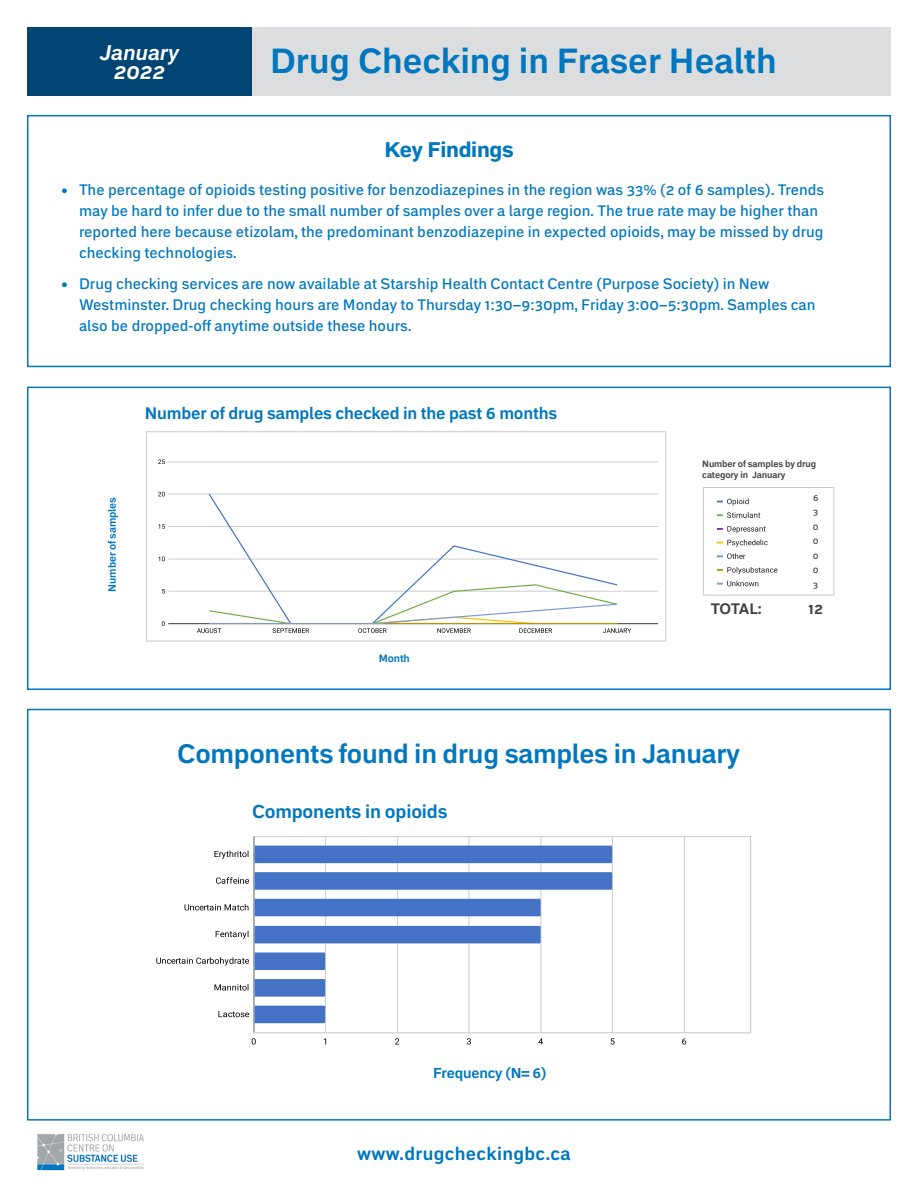
<style>
.page{position:relative;width:918px;height:1188px;background:#fff}
.page>*{position:absolute;margin:0;border:0;box-sizing:border-box;transform-origin:0 0}
.t1{font:700 34.5px "Embarcadero MVB Pro";color:#0077be}
.t2{font:700 26.4px "Embarcadero MVB Pro";letter-spacing:-.01em;color:#0077be}
.t3{font:700 expanded 21px "Embarcadero MVB Pro";letter-spacing:-.01em;color:#0077be}
.t4{font:italic 700 21px/19.5px "Embarcadero MVB Pro";color:#fff;text-align:center}
.t5{font:700 18.45px "Embarcadero MVB Pro";letter-spacing:-.01em;color:#0077be}
.t6{font:700 18px "Embarcadero MVB Pro";letter-spacing:.02em;color:#0077be}
.t7{font:700 16.5px "Embarcadero MVB Pro";letter-spacing:-.01em;color:#0077be}
.t8{font:500 15px/21px "Embarcadero MVB Pro";color:#0077be}
.t9{font:700 15px "Embarcadero MVB Pro";letter-spacing:-.035em;color:#414042}
.t10{font:700 14.25px "Embarcadero MVB Pro";letter-spacing:-.01em;color:#0077be}
.t11{font:700 10.5px "Embarcadero MVB Pro";letter-spacing:-.01em;color:#0077be}
.t12{font:700 9px/10.5px "Embarcadero MVB Pro";letter-spacing:-.01em;color:#414042}
.t13{font:500 9px/14.5px "Embarcadero MVB Pro";color:#414042;text-align:justify}
</style>
<div class="page">
<hr style="left:168px;top:623px;width:490px;height:1px;background:#333">
<hr style="left:168px;top:591px;width:490px;height:1px;background:#ccc">
<hr style="left:168px;top:559px;width:490px;height:1px;background:#ccc">
<hr style="left:168px;top:526px;width:490px;height:1px;background:#ccc">
<hr style="left:168px;top:494px;width:490px;height:1px;background:#ccc">
<hr style="left:168px;top:462px;width:490px;height:1px;background:#ccc">
<svg style="left:208px;top:493px;width:411px;height:91px"></svg>
<svg style="left:162px;top:621px;width:3px;height:5px"></svg>
<svg style="left:162px;top:589px;width:3px;height:5px"></svg>
<svg style="left:158px;top:557px;width:7px;height:4px"></svg>
<svg style="left:158px;top:524px;width:7px;height:5px"></svg>
<svg style="left:158px;top:492px;width:7px;height:4px"></svg>
<svg style="left:158px;top:459px;width:7px;height:5px"></svg>
<svg style="left:197px;top:584px;width:434px;height:49px"></svg>
<div style="left:146px;top:432px;width:520px;height:209px;border:1px solid #c7c8ca"></div>
<svg style="left:717px;top:498px;width:32px;height:8px"></svg>
<svg style="left:717px;top:512px;width:43px;height:6px"></svg>
<svg style="left:717px;top:526px;width:49px;height:7px"></svg>
<svg style="left:717px;top:540px;width:51px;height:7px"></svg>
<svg style="left:717px;top:553px;width:28px;height:6px"></svg>
<svg style="left:717px;top:567px;width:60px;height:7px"></svg>
<svg style="left:717px;top:581px;width:41px;height:5px"></svg>
<div style="left:703px;top:487px;width:131px;height:108px;border:1px solid #c7c8ca"></div>
<hr style="left:325px;top:836px;width:1px;height:197px;background:#ccc">
<hr style="left:397px;top:836px;width:1px;height:197px;background:#ccc">
<hr style="left:469px;top:836px;width:1px;height:197px;background:#ccc">
<hr style="left:541px;top:836px;width:1px;height:197px;background:#ccc">
<hr style="left:612px;top:836px;width:1px;height:197px;background:#ccc">
<hr style="left:684px;top:836px;width:1px;height:197px;background:#ccc">
<svg style="left:256px;top:979px;width:69px;height:18px"></svg>
<div style="left:256px;top:926px;width:285px;height:17px;background:#4472c4"></div>
<div style="left:256px;top:899px;width:285px;height:17px;background:#4472c4"></div>
<div style="left:256px;top:846px;width:356px;height:17px;background:#4472c4"></div>
<svg style="left:218px;top:1006px;width:107px;height:17px"></svg>
<svg style="left:214px;top:984px;width:34px;height:7px"></svg>
<svg style="left:156px;top:952px;width:169px;height:18px"></svg>
<svg style="left:216px;top:931px;width:32px;height:8px"></svg>
<svg style="left:185px;top:904px;width:63px;height:6px"></svg>
<svg style="left:216px;top:872px;width:396px;height:18px;background:#5780c8"></svg>
<svg style="left:214px;top:851px;width:34px;height:8px"></svg>
<svg style="left:252px;top:1038px;width:4px;height:7px"></svg>
<svg style="left:395px;top:1038px;width:4px;height:6px"></svg>
<svg style="left:467px;top:1038px;width:4px;height:7px"></svg>
<svg style="left:538px;top:1038px;width:5px;height:6px"></svg>
<svg style="left:611px;top:1038px;width:4px;height:7px"></svg>
<svg style="left:682px;top:1038px;width:4px;height:7px"></svg>
<div style="left:254px;top:836px;width:497px;height:197px;border:1px solid #c7c8ca"></div>
<div style="left:233px;top:27px;width:658px;height:69px;background:#dcddde"></div>
<div style="left:27px;top:27px;width:225px;height:69px;background:#004574"></div>
<img style="left:37px;top:1134px;width:107px;height:37px">
<div style="left:27px;top:115px;width:864px;height:252px;border:2px solid #0077be"></div>
<div style="left:27px;top:387px;width:864px;height:303px;border:2px solid #0077be"></div>
<div style="left:27px;top:709px;width:864px;height:412px;border:2px solid #0077be"></div>
<h3 class="t4" style="left:100px;top:42px;width:81px">January<br>2022</h3>
<h1 class="t1" style="left:270px;top:36px;width:508px">Drug Checking in Fraser Health</h1>
<h3 class="t3" style="left:385px;top:135px;width:131px">Key Findings</h3>
<p class="t8" style="left:79px;top:179px;width:747px;text-indent:-18px">• The percentage of opioids testing positive for benzodiazepines in the region was 33% (2 of 6 samples). Trends may be hard to infer due to the small number of samples over a large region. The true rate may be higher than reported here because etizolam, the predominant benzodiazepine in expected opioids, may be missed by drug checking technologies.</p>
<p class="t8" style="left:79px;top:273px;width:738px;text-indent:-18px">• Drug checking services are now available at Starship Health Contact Centre (Purpose Society) in New<br>Westminster. Drug checking hours are Monday to Thursday 1:30–9:30pm, Friday 3:00–5:30pm. Samples can also be dropped-off anytime outside these hours.</p>
<p class="t7" style="left:145px;top:401px;width:414px">Number of drug samples checked in the past 6 months</p>
<p class="t11" style="left:105px;top:592px;width:96px;rotate:-90deg">Number of samples</p>
<p class="t11" style="left:379px;top:650px;width:33px">Month</p>
<p class="t12" style="left:702px;top:459px;width:115px">Number of samples by drug category in January</p>
<p class="t13" style="left:813px;top:490px;width:7px">6<br>3<br>0<br>0<br>0<br>0<br>3</p>
<p class="t9" style="left:711px;top:598px;width:53px">TOTAL:</p>
<p class="t9" style="left:808px;top:598px;width:16px">12</p>
<h2 class="t2" style="left:177px;top:734px;width:564px">Components found in drug samples in January</h2>
<p class="t5" style="left:252px;top:798px;width:197px">Components in opioids</p>
<p class="t10" style="left:433px;top:1062px;width:115px">Frequency (N= 6)</p>
<p class="t6" style="left:357px;top:1141px;width:215px">www.drugcheckingbc.ca</p>
</div>
